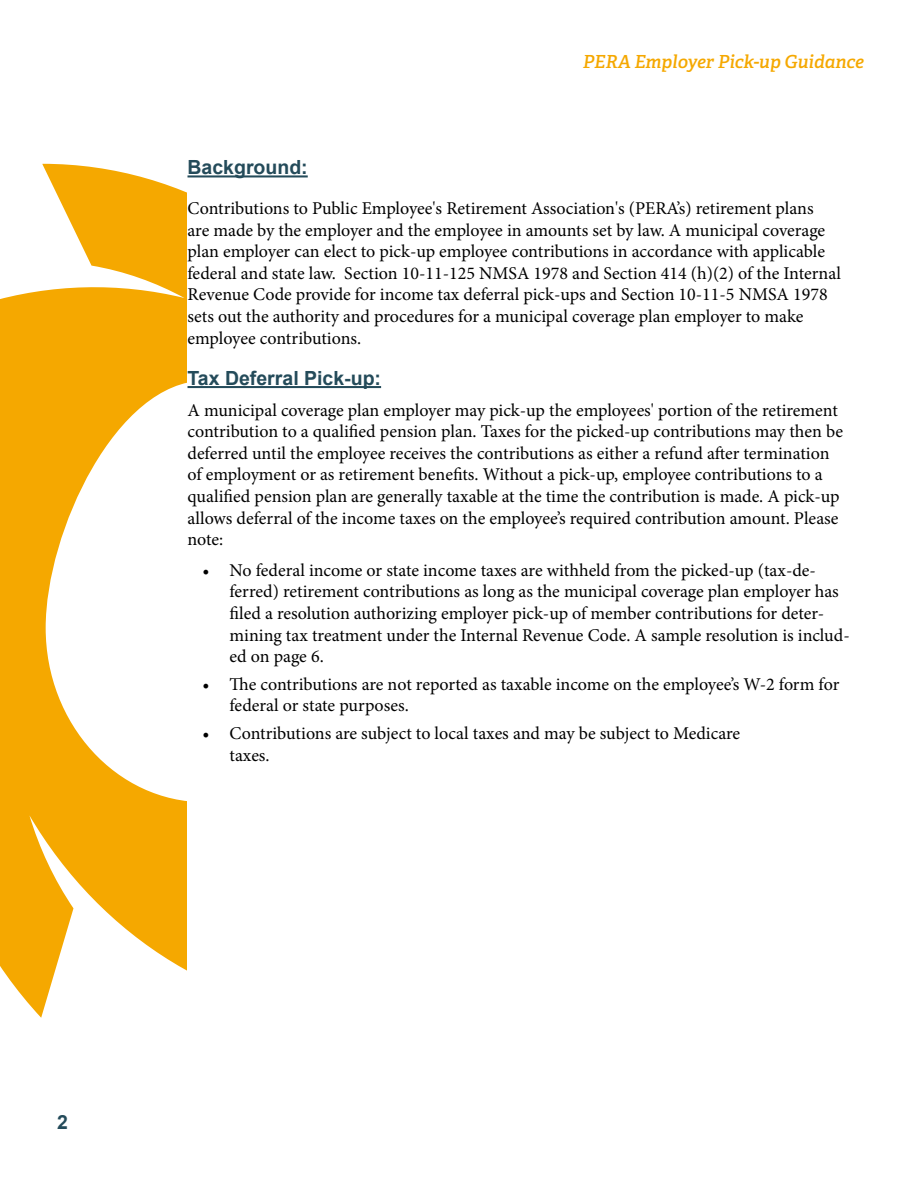
<style>
.page{position:relative;width:918px;height:1188px;background:#fff}
.page>*{position:absolute;margin:0;border:0;box-sizing:border-box;transform-origin:0 0}
.t1{font:700 19.5px "Arial";color:#244b5a}
.t2{font:18px/21.6px "Minion Pro";color:#000}
.t3{font:italic 600 18px "Adelle";color:#f5a800}
</style>
<div class="page">
<svg style="left:0;top:164px;width:188px;height:854px;fill:#f5a800"></svg>
<hr style="left:188px;top:175px;width:120px;height:2px;background:#244b5a">
<hr style="left:188px;top:386px;width:193px;height:2px;background:#244b5a">
<p class="t3" style="left:583px;top:50px;width:283px">PERA Employer Pick-up Guidance</p>
<p class="t1" style="left:188px;top:154px;width:122px">Background:</p>
<p class="t2" style="left:188px;top:198px;width:655px">Contributions to Public Employee's Retirement Association's (PERA’s) retirement plans<br>are made by the employer and the employee in amounts set by law. A municipal coverage plan employer can elect to pick-up employee contributions in accordance with applicable federal and state law. Section 10-11-125 NMSA 1978 and Section 414 (h)(2) of the Internal Revenue Code provide for income tax deferral pick-ups and Section 10-11-5 NMSA 1978 sets out the authority and procedures for a municipal coverage plan employer to make employee contributions.</p>
<p class="t1" style="left:188px;top:364px;width:195px">Tax Deferral Pick-up:</p>
<p class="t2" style="left:188px;top:399px;width:657px">A municipal coverage plan employer may pick-up the employees' portion of the retirement contribution to a qualified pension plan. Taxes for the picked-up contributions may then be deferred until the employee receives the contributions as either a refund after termination of employment or as retirement benefits. Without a pick-up, employee contributions to a qualified pension plan are generally taxable at the time the contribution is made. A pick-up allows deferral of the income taxes on the employee’s required contribution amount. Please note:</p>
<p class="t2" style="left:229px;top:559px;width:622px;text-indent:-27px">• No federal income or state income taxes are withheld from the picked-up (tax-de&shy;ferred) retirement contributions as long as the municipal coverage plan employer has filed a resolution authorizing employer pick-up of member contributions for deter&shy;mining tax treatment under the Internal Revenue Code. A sample resolution is includ&shy;ed on page 6.</p>
<p class="t2" style="left:229px;top:673px;width:611px;text-indent:-27px">• The contributions are not reported as taxable income on the employee’s W-2 form for federal or state purposes.</p>
<p class="t2" style="left:229px;top:723px;width:512px;text-indent:-27px">• Contributions are subject to local taxes and may be subject to Medicare taxes.</p>
<p class="t1" style="left:57px;top:1108px;width:12px">2</p>
</div>
